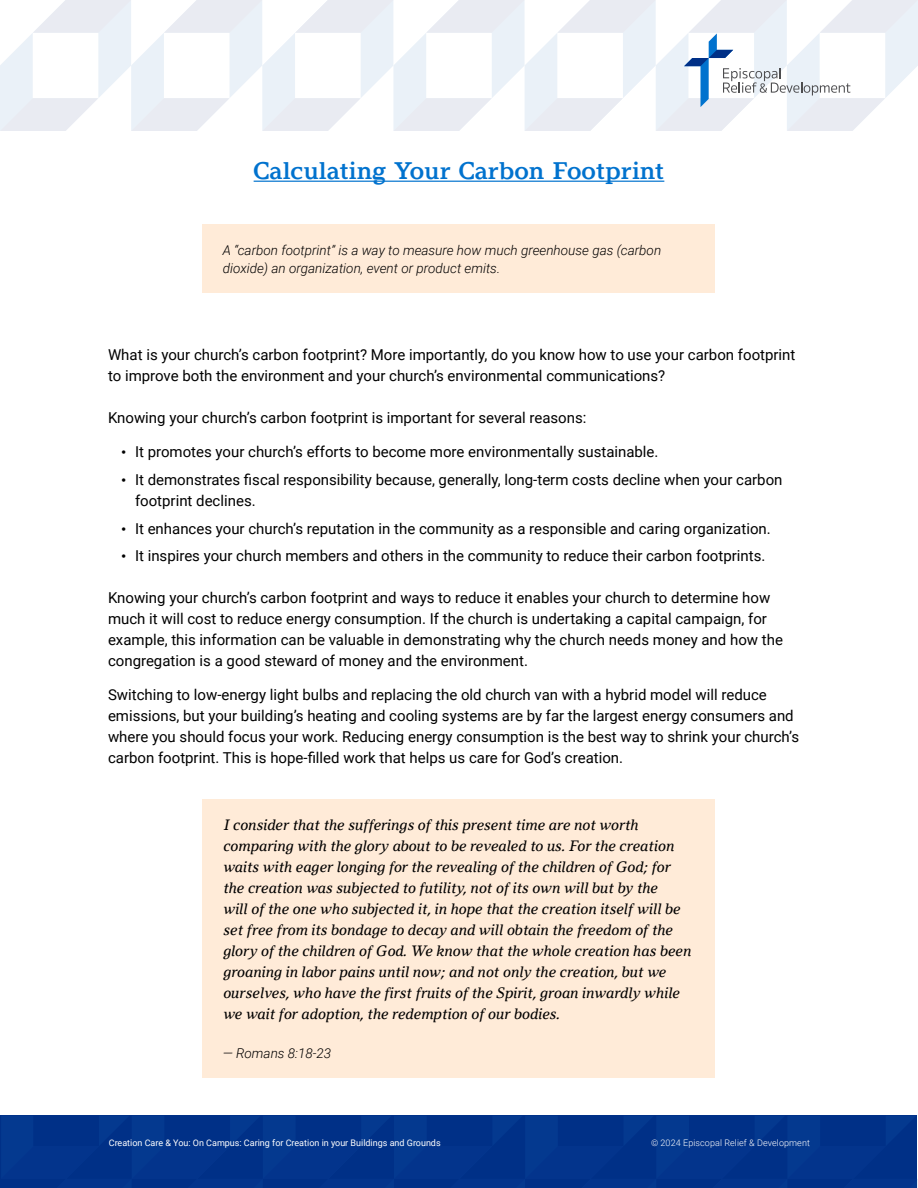
<style>
.page{position:relative;width:918px;height:1188px;background:#fff}
.page>*{position:absolute;margin:0;border:0;box-sizing:border-box;transform-origin:0 0}
.t1{font:700 24px "Argesta Text";color:#0072ce}
.t2{font:15px/21px "Roboto";color:#000}
.t3{font:italic 15px/21px "Argesta Text";color:#000}
.t4{font:italic 300 13.5px/18px "Roboto";color:#000}
.t5{font:9px "Roboto";color:#fff}
.t6{font:300 9px "Roboto";letter-spacing:.01em;color:#fff}
.s1{font-family:"Source Serif Pro"}
</style>
<div class="page">
<div style="left:1px;top:1116px;width:917px;height:72px;background:#03348c"></div>
<svg style="left:0;top:0;width:918px;height:131px"></svg>
<hr style="left:254px;top:181px;width:410px;height:1px;background:#0072ce">
<div style="left:202px;top:225px;width:514px;height:68px;background:#ffebd8"></div>
<div style="left:202px;top:799px;width:514px;height:279px;background:#ffebd8"></div>
<h1 class="t1" style="left:254px;top:156px;width:412px">Calculating Your Carbon Footprint</h1>
<p class="t4" style="left:223px;top:241px;width:440px">A “carbon footprint” is a way to measure how much greenhouse gas (carbon dioxide) an organization, event or product emits.</p>
<p class="t2" style="left:108px;top:344px;width:689px">What is your church’s carbon footprint? More importantly, do you know how to use your carbon footprint to improve both the environment and your church’s environmental communications?</p>
<p class="t2" style="left:108px;top:406px;width:480px">Knowing your church’s carbon footprint is important for several reasons:</p>
<p class="t2" style="left:122px;top:441px;width:539px"><span class="s1">•</span> It promotes your church’s efforts to become more environmentally sustainable.</p>
<p class="t2" style="left:135px;top:468px;width:649px;text-indent:-14px"><span class="s1">•</span> It demonstrates fiscal responsibility because, generally, long-term costs decline when your carbon footprint declines.</p>
<p class="t2" style="left:122px;top:517px;width:651px"><span class="s1">•</span> It enhances your church’s reputation in the community as a responsible and caring organization.</p>
<p class="t2" style="left:122px;top:545px;width:645px"><span class="s1">•</span> It inspires your church members and others in the community to reduce their carbon footprints.</p>
<p class="t2" style="left:108px;top:586px;width:677px">Knowing your church’s carbon footprint and ways to reduce it enables your church to determine how much it will cost to reduce energy consumption. If the church is undertaking a capital campaign, for example, this information can be valuable in demonstrating why the church needs money and how the congregation is a good steward of money and the environment.</p>
<p class="t2" style="left:108px;top:684px;width:693px">Switching to low-energy light bulbs and replacing the old church van with a hybrid model will reduce emissions, but your building’s heating and cooling systems are by far the largest energy consumers and where you should focus your work. Reducing energy consumption is the best way to shrink your church’s carbon footprint. This is hope-filled work that helps us care for God’s creation.</p>
<p class="t3" style="left:223px;top:815px;width:470px">I consider that the sufferings of this present time are not worth comparing with the glory about to be revealed to us. For the creation waits with eager longing for the revealing of the children of God; for the creation was subjected to futility, not of its own will but by the<br>will of the one who subjected it, in hope that the creation itself will be set free from its bondage to decay and will obtain the freedom of the glory of the children of God. We know that the whole creation has been groaning in labor pains until now; and not only the creation, but we ourselves, who have the first fruits of the Spirit, groan inwardly while we wait for adoption, the redemption of our bodies.</p>
<p class="t4" style="left:223px;top:1043px;width:110px">— Romans 8:18-23</p>
<p class="t5" style="left:109px;top:1136px;width:333px">Creation Care &amp; You: On Campus: Caring for Creation in your Buildings and Grounds</p>
<p class="t6" style="left:651px;top:1136px;width:160px">© 2024 Episcopal Relief &amp; Development</p>
</div>
